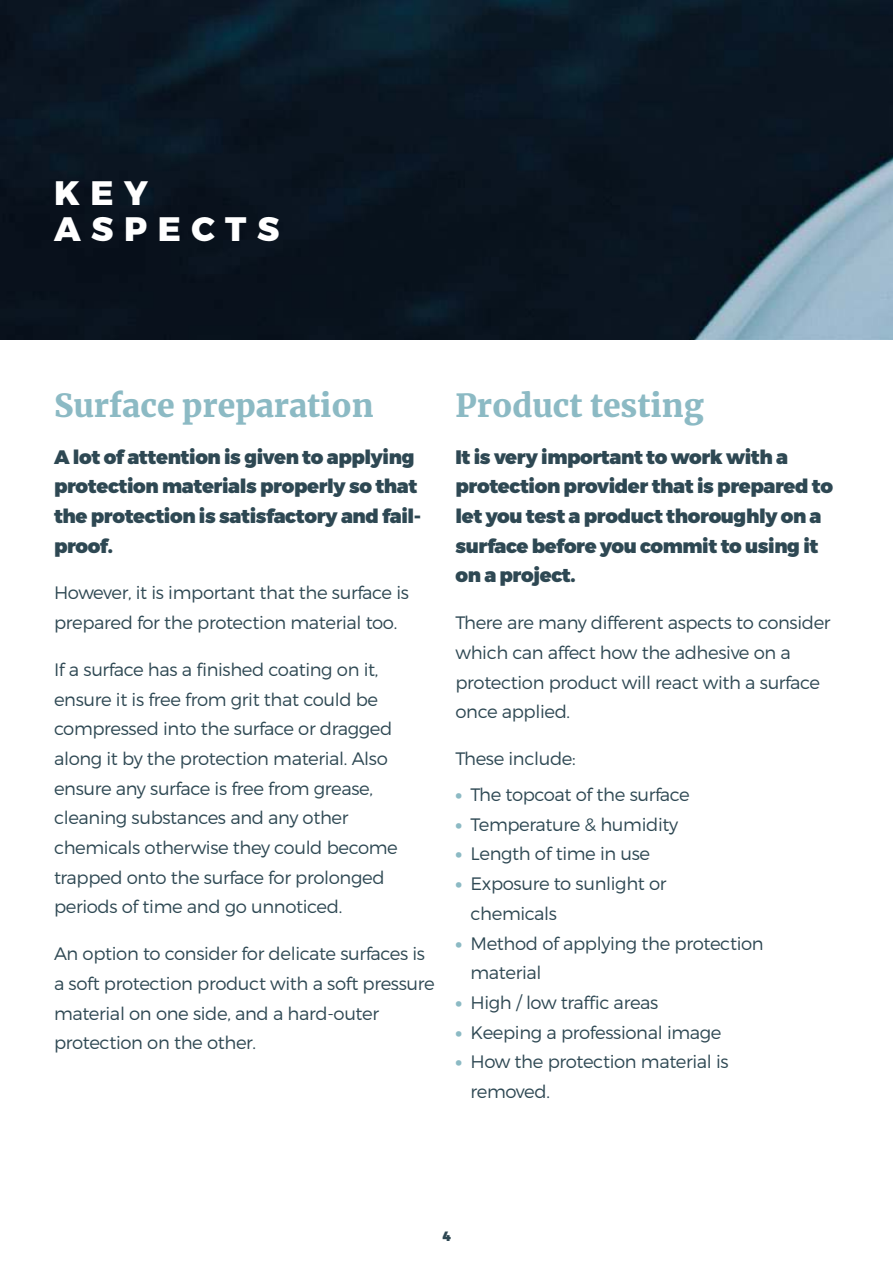
<style>
.page{position:relative;width:893px;height:1263px;background:#fff}
.page>*{position:absolute;margin:0;border:0;box-sizing:border-box;transform-origin:0 0}
.t1{font:800 33.9px/36.2px "Montserrat";letter-spacing:.31em;color:#fff}
.t2{font:900 31.8px "Merriweather";color:#8cbac4}
.t3{font:900 19.5px/29.7px "Montserrat";letter-spacing:-.02em;color:#2e4853}
.t4{font:300 18px/29.7px "Montserrat";letter-spacing:-.02em;color:#2e4853}
.t5{font:900 13.5px "Montserrat";color:#2e4853}
.s1{font-weight:900;color:#8cbac4}
</style>
<div class="page">
<img style="left:0;top:0;width:893px;height:339px">
<h1 class="t1" style="left:54px;top:176px;width:227px">KEY<br>ASPECTS</h1>
<h2 class="t2" style="left:54px;top:388px;width:321px">Surface preparation</h2>
<p class="t3" style="left:54px;top:443px;width:369px">A lot of attention is given to applying protection materials properly so that the protection is satisfactory and fail&shy;proof.</p>
<p class="t4" style="left:54px;top:579px;width:356px">However, it is important that the surface is prepared for the protection material too.</p>
<p class="t4" style="left:54px;top:655px;width:345px">If a surface has a finished coating on it, ensure it is free from grit that could be compressed into the surface or dragged along it by the protection material. Also ensure any surface is free from grease, cleaning substances and any other chemicals otherwise they could become trapped onto the surface for prolonged periods of time and go unnoticed.</p>
<p class="t4" style="left:54px;top:940px;width:382px">An option to consider for delicate surfaces is a soft protection product with a soft pressure material on one side, and a hard-outer protection on the other.</p>
<h2 class="t2" style="left:455px;top:388px;width:250px">Product testing</h2>
<p class="t3" style="left:455px;top:443px;width:379px">It is very important to work with a protection provider that is prepared to let you test a product thoroughly on a surface before you commit to using it on a project.</p>
<p class="t4" style="left:455px;top:609px;width:377px">There are many different aspects to consider which can affect how the adhesive on a protection product will react with a surface once applied.</p>
<p class="t4" style="left:455px;top:744px;width:122px">These include:</p>
<p class="t4" style="left:455px;top:781px;width:236px"><span class="s1">•</span> The topcoat of the surface</p>
<p class="t4" style="left:455px;top:810px;width:224px"><span class="s1">•</span> Temperature &amp; humidity</p>
<p class="t4" style="left:455px;top:840px;width:196px"><span class="s1">•</span> Length of time in use</p>
<p class="t4" style="left:470px;top:870px;width:198px;text-indent:-15px"><span class="s1">•</span> Exposure to sunlight or chemicals</p>
<p class="t4" style="left:470px;top:929px;width:295px;text-indent:-15px"><span class="s1">•</span> Method of applying the protection material</p>
<p class="t4" style="left:455px;top:988px;width:204px"><span class="s1">•</span> High / low traffic areas</p>
<p class="t4" style="left:455px;top:1018px;width:268px"><span class="s1">•</span> Keeping a professional image</p>
<p class="t4" style="left:470px;top:1048px;width:260px;text-indent:-15px"><span class="s1">•</span> How the protection material is removed.</p>
<p class="t5" style="left:442px;top:1230px;width:10px">4</p>
</div>
